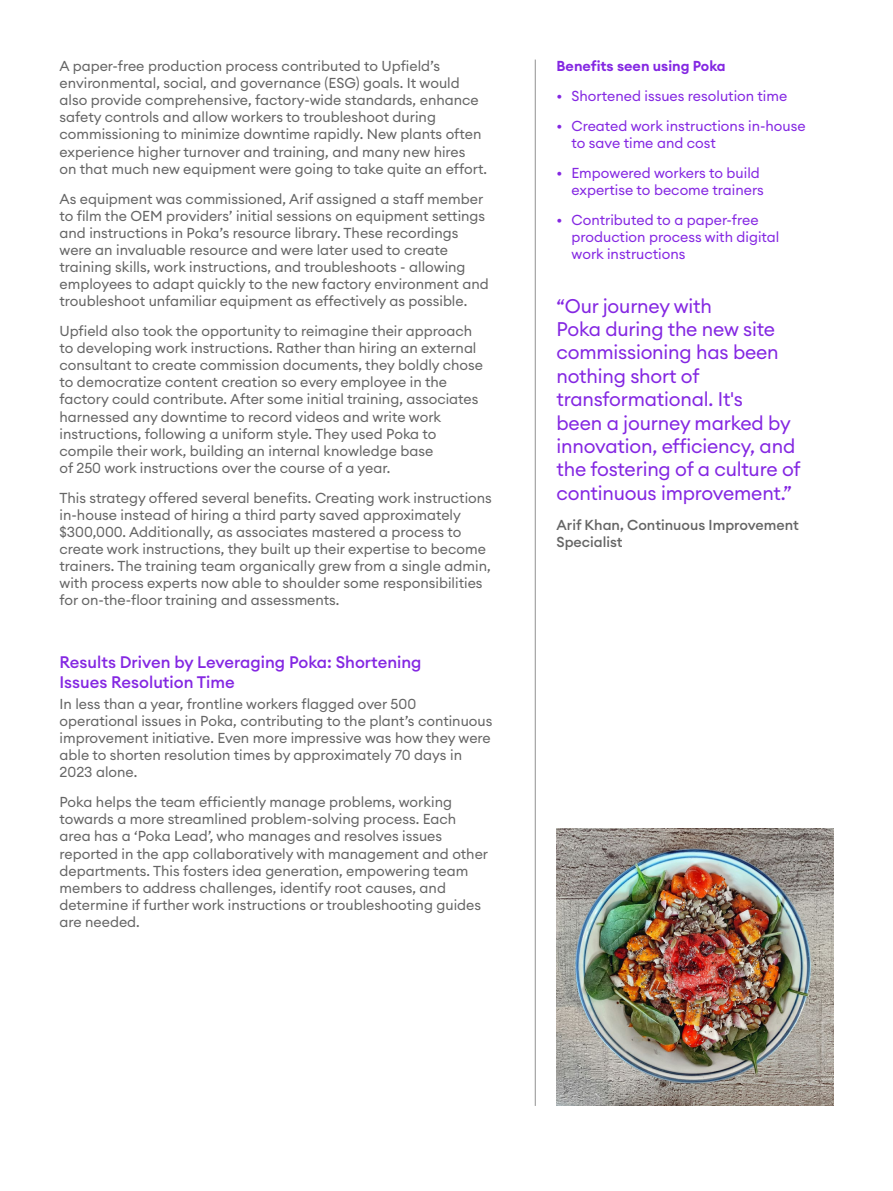
<style>
.page{position:relative;width:893px;height:1191px;background:#fff}
.page>*{position:absolute;margin:0;border:0;box-sizing:border-box;transform-origin:0 0}
.t1{font:19.5px/23.4px "Euclid Circular A";letter-spacing:-.01em;color:#8427e2}
.t2{font:500 16.5px/19.8px "Euclid Circular A";color:#8427e2}
.t3{font:14.25px/17.1px "Euclid Circular A";color:#656565}
.t4{font:14.25px/17.1px "Euclid Circular A";color:#8427e2}
.t5{font:500 14.25px/17.1px "Euclid Circular A";color:#656565}
.t6{font:600 14.25px "Euclid Circular A";color:#8427e2}
</style>
<div class="page">
<hr style="left:535px;top:60px;width:1px;height:1046px;background:#919191">
<img style="left:556px;top:829px;width:277px;height:277px">
<p class="t3" style="left:60px;top:57px;width:429px">A paper-free production process contributed to Upfield’s environmental, social, and governance (ESG) goals. It would also provide comprehensive, factory-wide standards, enhance safety controls and allow workers to troubleshoot during commissioning to minimize downtime rapidly. New plants often experience higher turnover and training, and many new hires<br>on that much new equipment were going to take quite an effort.</p>
<p class="t3" style="left:60px;top:190px;width:431px">As equipment was commissioned, Arif assigned a staff member to film the OEM providers’ initial sessions on equipment settings and instructions in Poka’s resource library. These recordings were an invaluable resource and were later used to create training skills, work instructions, and troubleshoots - allowing employees to adapt quickly to the new factory environment and troubleshoot unfamiliar equipment as effectively as possible.</p>
<p class="t3" style="left:60px;top:322px;width:425px">Upfield also took the opportunity to reimagine their approach to developing work instructions. Rather than hiring an external consultant to create commission documents, they boldly chose to democratize content creation so every employee in the factory could contribute. After some initial training, associates harnessed any downtime to record videos and write work instructions, following a uniform style. They used Poka to compile their work, building an internal knowledge base<br>of 250 work instructions over the course of a year.</p>
<p class="t3" style="left:60px;top:489px;width:434px">This strategy offered several benefits. Creating work instructions in-house instead of hiring a third party saved approximately $300,000. Additionally, as associates mastered a process to create work instructions, they built up their expertise to become trainers. The training team organically grew from a single admin, with process experts now able to shoulder some responsibilities for on-the-floor training and assessments.</p>
<p class="t2" style="left:60px;top:652px;width:364px">Results Driven by Leveraging Poka: Shortening<br>Issues Resolution Time</p>
<p class="t3" style="left:60px;top:695px;width:434px">In less than a year, frontline workers flagged over 500 operational issues in Poka, contributing to the plant’s continuous improvement initiative. Even more impressive was how they were able to shorten resolution times by approximately 70 days in 2023 alone.</p>
<p class="t3" style="left:60px;top:793px;width:430px">Poka helps the team efficiently manage problems, working towards a more streamlined problem-solving process. Each area has a ‘Poka Lead’, who manages and resolves issues reported in the app collaboratively with management and other departments. This fosters idea generation, empowering team members to address challenges, identify root causes, and determine if further work instructions or troubleshooting guides are needed.</p>
<p class="t6" style="left:556px;top:57px;width:171px">Benefits seen using Poka</p>
<p class="t4" style="left:556px;top:87px;width:232px">• Shortened issues resolution time</p>
<p class="t4" style="left:571px;top:117px;width:236px;text-indent:-15px">• Created work instructions in-house to save time and cost</p>
<p class="t4" style="left:556px;top:164px;width:209px;text-align:right">• Empowered workers to build expertise to become trainers</p>
<p class="t4" style="left:571px;top:211px;width:209px;text-indent:-15px">• Contributed to a paper-free production process with digital work instructions</p>
<h1 class="t1" style="left:556px;top:294px;width:246px">“Our journey with<br>Poka during the new site commissioning has been nothing short of transformational. It's<br>been a journey marked by innovation, efficiency, and the fostering of a culture of continuous improvement.”</h1>
<p class="t5" style="left:556px;top:516px;width:244px">Arif Khan, Continuous Improvement<br>Specialist</p>
</div>
